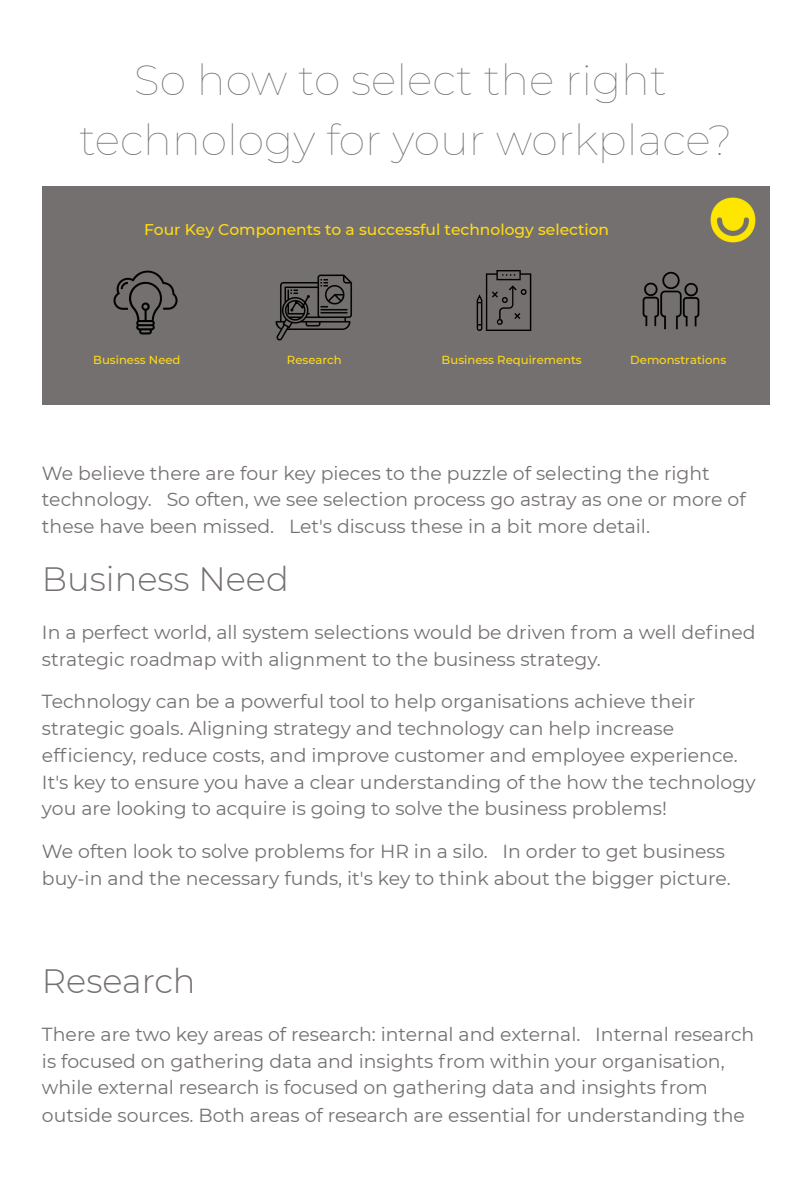
<style>
.page{position:relative;width:810px;height:1181px;background:#fff}
.page>*{position:absolute;margin:0;border:0;box-sizing:border-box;transform-origin:0 0}
.t1{font:100 43.05px/60.6px "Montserrat";color:#757070;text-align:center}
.t2{font:300 33.75px "Montserrat";color:#757070}
.t3{font:18.9px/26.8px "Montserrat";color:#757070}
.t4{font:500 15.45px "Montserrat";color:#ffdb15}
.t5{font:500 11.7px "Montserrat";color:#ffdb15}
</style>
<div class="page">
<div style="left:42px;top:186px;width:727px;height:219px;background:#757070"></div>
<img style="left:642px;top:271px;width:58px;height:59px">
<img style="left:275px;top:274px;width:77px;height:67px">
<img style="left:114px;top:271px;width:64px;height:64px">
<img style="left:476px;top:271px;width:56px;height:59px">
<img style="left:711px;top:197px;width:45px;height:46px">
<p class="t1" style="left:79px;top:49px;width:655px">So how to select the right technology for your workplace?</p>
<p class="t4" style="left:144px;top:220px;width:467px">Four Key Components to a successful technology selection</p>
<p class="t5" style="left:93px;top:353px;width:89px">Business Need</p>
<p class="t5" style="left:287px;top:353px;width:56px">Research</p>
<p class="t5" style="left:442px;top:353px;width:142px">Business Requirements</p>
<p class="t5" style="left:630px;top:353px;width:97px">Demonstrations</p>
<p class="t3" style="left:42px;top:459px;width:705px">We believe there are four key pieces to the puzzle of selecting the right technology. So often, we see selection process go astray as one or more of these have been missed. Let's discuss these in a bit more detail.</p>
<p class="t2" style="left:42px;top:558px;width:248px">Business Need</p>
<p class="t3" style="left:42px;top:619px;width:715px;line-height:26.2px">In a perfect world, all system selections would be driven from a well defi ned strategic roadmap with alignment to the business strategy.</p>
<p class="t3" style="left:42px;top:688px;width:715px">Technology can be a powerful tool to help organisations achieve their strategic goals. Aligning strategy and technology can help increase efficiency, reduce costs, and improve customer and employee experience.<br>It's key to ensure you have a clear understanding of the how the technology you are looking to acquire is going to solve the business problems!</p>
<p class="t3" style="left:42px;top:837px;width:690px;line-height:27.3px">We often look to solve problems for HR in a silo. In order to get business buy-in and the necessary funds, it's key to think about the bigger picture.</p>
<p class="t2" style="left:42px;top:960px;width:155px">Research</p>
<p class="t3" style="left:42px;top:1020px;width:714px">There are two key areas of research: internal and external. Internal research is focused on gathering data and insights from within your organisation, while external research is focused on gathering data and insights from outside sources. Both areas of research are essential for understanding the</p>
</div>
